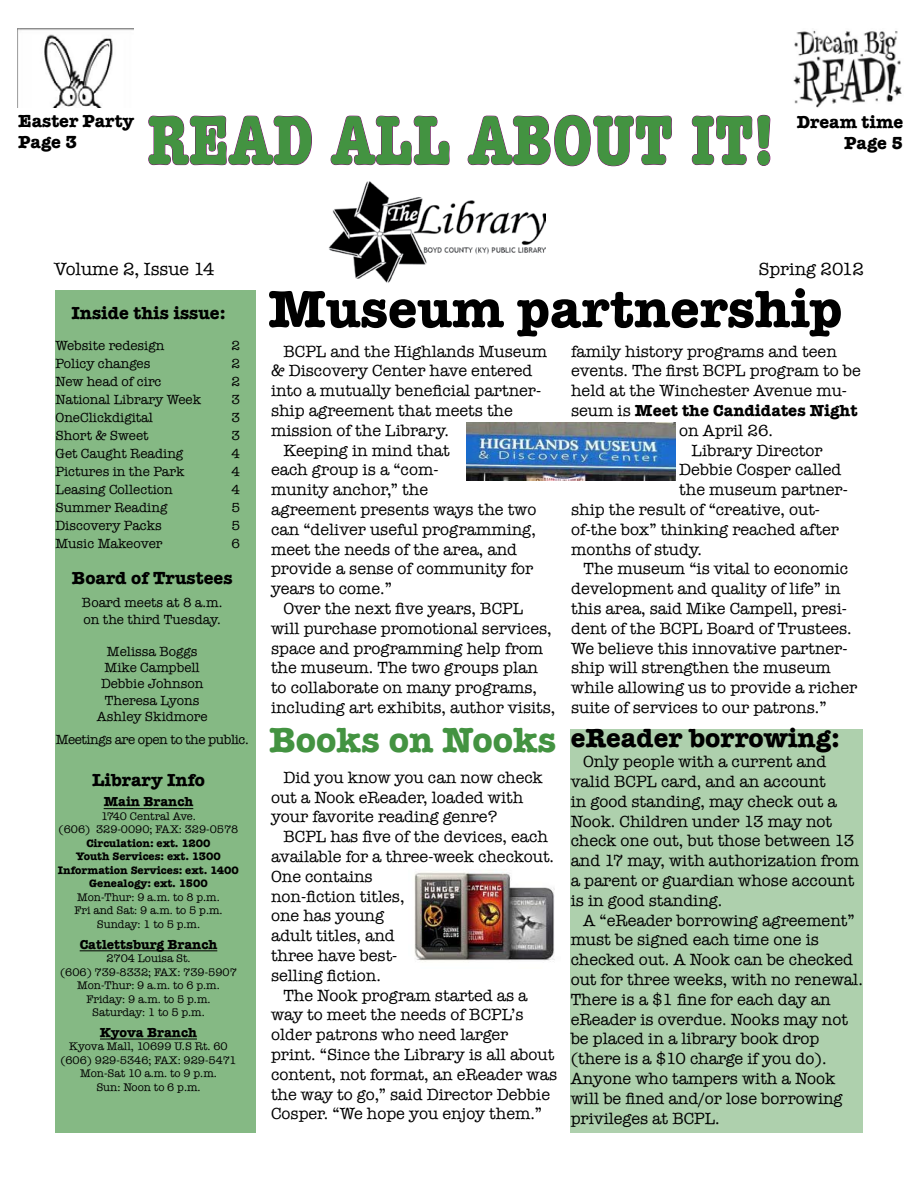
<style>
.page{position:relative;width:918px;height:1188px;background:#fff}
.page>*{position:absolute;margin:0;border:0;box-sizing:border-box;transform-origin:0 0}
.t1{font:700 condensed 72px "American Typewriter";color:#439341}
.t2{font:700 54px "American Typewriter";color:#000}
.t3{font:700 36px "American Typewriter";color:#439341}
.t4{font:700 27px "American Typewriter";color:#000}
.t5{font:700 18px/21.6px "American Typewriter";color:#000}
.t6{font:18px "American Typewriter";color:#000}
.t7{font:16.5px/19.8px "American Typewriter";color:#000}
.t8{font:700 16.5px "American Typewriter";color:#000}
.t9{font:13.5px/16.2px "American Typewriter";color:#000}
.t10{font:700 13.5px "American Typewriter";color:#000}
.t11{font:13.5px "American Typewriter";letter-spacing:-.03em;color:#000}
.t12{font:11.25px/13.5px "American Typewriter";color:#000;text-align:center}
.t13{font:700 11.25px/13.5px "American Typewriter";color:#000;text-align:center}
.s1{font-weight:400}
</style>
<div class="page">
<div style="left:55px;top:290px;width:201px;height:843px;background:#85b984"></div>
<svg style="left:148px;top:115px;width:164px;height:50px"></svg>
<svg style="left:330px;top:115px;width:120px;height:50px"></svg>
<svg style="left:467px;top:115px;width:205px;height:52px"></svg>
<svg style="left:692px;top:115px;width:79px;height:51px"></svg>
<hr style="left:104px;top:808px;width:89px;height:1px;background:#000">
<hr style="left:80px;top:951px;width:137px;height:1px;background:#000">
<hr style="left:100px;top:1039px;width:97px;height:1px;background:#000">
<img style="left:328px;top:181px;width:217px;height:102px">
<div style="left:571px;top:729px;width:292px;height:404px;background:#aed0ad"></div>
<img style="left:17px;top:28px;width:116px;height:79px">
<img style="left:793px;top:30px;width:109px;height:77px">
<img style="left:466px;top:422px;width:209px;height:58px">
<img style="left:414px;top:869px;width:141px;height:93px">
<p class="t5" style="left:18px;top:109px;width:117px">Easter Party<br>Page 3</p>
<p class="t5" style="left:797px;top:110px;width:108px;text-align:right">Dream time<br>Page 5</p>
<h1 class="t1" style="left:147px;top:83px;width:628px">READ ALL ABOUT IT!</h1>
<p class="t6" style="left:54px;top:255px;width:162px">Volume 2, Issue 14</p>
<p class="t6" style="left:758px;top:255px;width:107px">Spring 2012</p>
<p class="t5" style="left:71px;top:301px;width:156px">Inside this issue:</p>
<p class="t9" style="left:56px;top:337px;width:110px">Website redesign</p>
<p class="t9" style="left:231px;top:337px;width:10px">2</p>
<p class="t9" style="left:56px;top:355px;width:96px">Policy changes</p>
<p class="t9" style="left:231px;top:355px;width:10px">2</p>
<p class="t9" style="left:56px;top:373px;width:108px">New head of circ</p>
<p class="t9" style="left:231px;top:373px;width:10px">2</p>
<p class="t9" style="left:56px;top:391px;width:147px">National Library Week</p>
<p class="t9" style="left:231px;top:391px;width:10px">3</p>
<p class="t9" style="left:56px;top:409px;width:99px">OneClickdigital</p>
<p class="t9" style="left:231px;top:409px;width:10px">3</p>
<p class="t9" style="left:56px;top:427px;width:95px">Short &amp; Sweet</p>
<p class="t9" style="left:231px;top:427px;width:10px">3</p>
<p class="t9" style="left:56px;top:445px;width:129px">Get Caught Reading</p>
<p class="t9" style="left:231px;top:445px;width:10px">4</p>
<p class="t9" style="left:56px;top:463px;width:130px">Pictures in the Park</p>
<p class="t9" style="left:231px;top:463px;width:10px">4</p>
<p class="t9" style="left:56px;top:481px;width:119px">Leasing Collection</p>
<p class="t9" style="left:231px;top:481px;width:10px">4</p>
<p class="t9" style="left:56px;top:499px;width:113px">Summer Reading</p>
<p class="t9" style="left:231px;top:499px;width:10px">5</p>
<p class="t9" style="left:56px;top:517px;width:108px">Discovery Packs</p>
<p class="t9" style="left:231px;top:517px;width:10px">5</p>
<p class="t9" style="left:56px;top:535px;width:108px">Music Makeover</p>
<p class="t9" style="left:231px;top:535px;width:10px">6</p>
<p class="t5" style="left:72px;top:566px;width:162px">Board of Trustees</p>
<p class="t9" style="left:82px;top:594px;width:142px">Board meets at 8 a.m. on the third Tuesday.</p>
<p class="t9" style="left:97px;top:643px;width:112px;text-align:center">Melissa Boggs<br>Mike Campbell<br>Debbie Johnson<br>Theresa Lyons<br>Ashley Skidmore</p>
<p class="t11" style="left:56px;top:729px;width:195px">Meetings are open to the public.</p>
<p class="t5" style="left:92px;top:768px;width:114px">Library Info</p>
<p class="t10" style="left:104px;top:790px;width:91px">Main Branch</p>
<p class="t12" style="left:59px;top:809px;width:181px">1740 Central Ave.<br>(606) 329-0090; FAX: 329-0578</p>
<p class="t13" style="left:58px;top:836px;width:183px">Circulation: ext. 1200<br>Youth Services: ext. 1300<br>Information Services: ext. 1400<br>Genealogy: ext. 1500</p>
<p class="t12" style="left:74px;top:890px;width:150px">Mon-Thur: 9 a.m. to 8 p.m.<br>Fri and Sat: 9 a.m. to 5 p.m.<br>Sunday: 1 to 5 p.m.</p>
<p class="t10" style="left:80px;top:932px;width:139px">Catlettsburg Branch</p>
<p class="t12" style="left:60px;top:951px;width:178px">2704 Louisa St.<br>(606) 739-8332; FAX: 739-5907<br>Mon-Thur: 9 a.m. to 6 p.m.<br>Friday: 9 a.m. to 5 p.m.<br>Saturday: 1 to 5 p.m.</p>
<p class="t10" style="left:100px;top:1021px;width:99px">Kyova Branch</p>
<p class="t12" style="left:60px;top:1039px;width:178px">Kyova Mall, 10699 U.S Rt. 60 (606) 929-5346; FAX: 929-5471<br>Mon-Sat 10 a.m. to 9 p.m.<br>Sun: Noon to 6 p.m.</p>
<h2 class="t2" style="left:268px;top:262px;width:576px">Museum partnership</h2>
<p class="t7" style="left:571px;top:341px;width:267px">family history programs and teen</p>
<p class="t7" style="left:571px;top:360px;width:291px">events. The first BCPL program to be</p>
<p class="t7" style="left:571px;top:380px;width:277px">held at the Winchester Avenue mu-</p>
<p class="t8" style="left:571px;top:396px;width:288px"><span class="s1">seum is</span> Meet the Candidates Night</p>
<p class="t7" style="left:679px;top:420px;width:95px">on April 26.</p>
<p class="t7" style="left:692px;top:440px;width:132px">Library Director</p>
<p class="t7" style="left:679px;top:459px;width:164px">Debbie Cosper called</p>
<p class="t7" style="left:679px;top:479px;width:170px">the museum partner-</p>
<p class="t7" style="left:571px;top:499px;width:250px">ship the result of “creative, out-</p>
<p class="t7" style="left:571px;top:519px;width:269px">of-the box” thinking reached after</p>
<p class="t7" style="left:571px;top:539px;width:132px">months of study.</p>
<p class="t7" style="left:584px;top:558px;width:266px">The museum “is vital to economic</p>
<p class="t7" style="left:571px;top:578px;width:271px">development and quality of life” in</p>
<p class="t7" style="left:571px;top:598px;width:277px">this area, said Mike Campell, presi-</p>
<p class="t7" style="left:571px;top:618px;width:282px">dent of the BCPL Board of Trustees.</p>
<p class="t7" style="left:571px;top:638px;width:278px">We believe this innovative partner-</p>
<p class="t7" style="left:571px;top:657px;width:261px">ship will strengthen the museum</p>
<p class="t7" style="left:571px;top:677px;width:288px">while allowing us to provide a richer</p>
<p class="t7" style="left:571px;top:697px;width:257px">suite of services to our patrons.”</p>
<p class="t7" style="left:283px;top:341px;width:265px">BCPL and the Highlands Museum</p>
<p class="t7" style="left:271px;top:360px;width:263px">&amp; Discovery Center have entered</p>
<p class="t7" style="left:271px;top:380px;width:272px">into a mutually beneficial partner-</p>
<p class="t7" style="left:271px;top:400px;width:243px">ship agreement that meets the</p>
<p class="t7" style="left:271px;top:420px;width:180px">mission of the Library.</p>
<p class="t7" style="left:283px;top:440px;width:168px">Keeping in mind that</p>
<p class="t7" style="left:271px;top:459px;width:169px">each group is a “com-</p>
<p class="t7" style="left:271px;top:479px;width:159px">munity anchor,” the</p>
<p class="t7" style="left:271px;top:499px;width:267px">agreement presents ways the two</p>
<p class="t7" style="left:271px;top:519px;width:266px">can “deliver useful programming,</p>
<p class="t7" style="left:271px;top:539px;width:248px">meet the needs of the area, and</p>
<p class="t7" style="left:271px;top:558px;width:264px">provide a sense of community for</p>
<p class="t7" style="left:271px;top:578px;width:122px">years to come.”</p>
<p class="t7" style="left:283px;top:598px;width:241px">Over the next five years, BCPL</p>
<p class="t7" style="left:271px;top:618px;width:282px">will purchase promotional services,</p>
<p class="t7" style="left:271px;top:638px;width:274px">space and programming help from</p>
<p class="t7" style="left:271px;top:657px;width:268px">the museum. The two groups plan</p>
<p class="t7" style="left:271px;top:677px;width:268px">to collaborate on many programs,</p>
<p class="t7" style="left:271px;top:697px;width:286px">including art exhibits, author visits,</p>
<h3 class="t3" style="left:269px;top:709px;width:289px">Books on Nooks</h3>
<p class="t7" style="left:271px;top:767px;width:273px;text-indent:12px">Did you know you can now check out a Nook eReader, loaded with your favorite reading genre?</p>
<p class="t7" style="left:283px;top:826px;width:266px">BCPL has five of the devices, each</p>
<p class="t7" style="left:271px;top:846px;width:285px">available for a three-week checkout.</p>
<p class="t7" style="left:271px;top:866px;width:103px">One contains</p>
<p class="t7" style="left:271px;top:886px;width:135px">non-fiction titles,</p>
<p class="t7" style="left:271px;top:905px;width:115px">one has young</p>
<p class="t7" style="left:271px;top:925px;width:125px">adult titles, and</p>
<p class="t7" style="left:271px;top:945px;width:128px">three have best-</p>
<p class="t7" style="left:271px;top:965px;width:111px">selling fiction.</p>
<p class="t7" style="left:283px;top:985px;width:246px">The Nook program started as a</p>
<p class="t7" style="left:271px;top:1004px;width:254px">way to meet the needs of BCPL’s</p>
<p class="t7" style="left:271px;top:1024px;width:239px">older patrons who need larger</p>
<p class="t7" style="left:271px;top:1044px;width:285px">print. “Since the Library is all about</p>
<p class="t7" style="left:271px;top:1064px;width:288px">content, not format, an eReader was</p>
<p class="t7" style="left:271px;top:1084px;width:281px">the way to go,” said Director Debbie</p>
<p class="t7" style="left:271px;top:1103px;width:273px">Cosper. “We hope you enjoy them.”</p>
<h3 class="t4" style="left:571px;top:715px;width:271px">eReader borrowing:</h3>
<p class="t7" style="left:571px;top:751px;width:290px;text-indent:12px">Only people with a current and valid BCPL card, and an account<br>in good standing, may check out a<br>Nook. Children under 13 may not check one out, but those between 13 and 17 may, with authorization from a parent or guardian whose account is in good standing.</p>
<p class="t7" style="left:571px;top:910px;width:294px;text-indent:12px">A “eReader borrowing agreement” must be signed each time one is checked out. A Nook can be checked out for three weeks, with no renewal.<br>There is a $1 fine for each day an eReader is overdue. Nooks may not be placed in a library book drop (there is a $10 charge if you do).<br>Anyone who tampers with a Nook will be fined and/or lose borrowing privileges at BCPL.</p>
</div>
